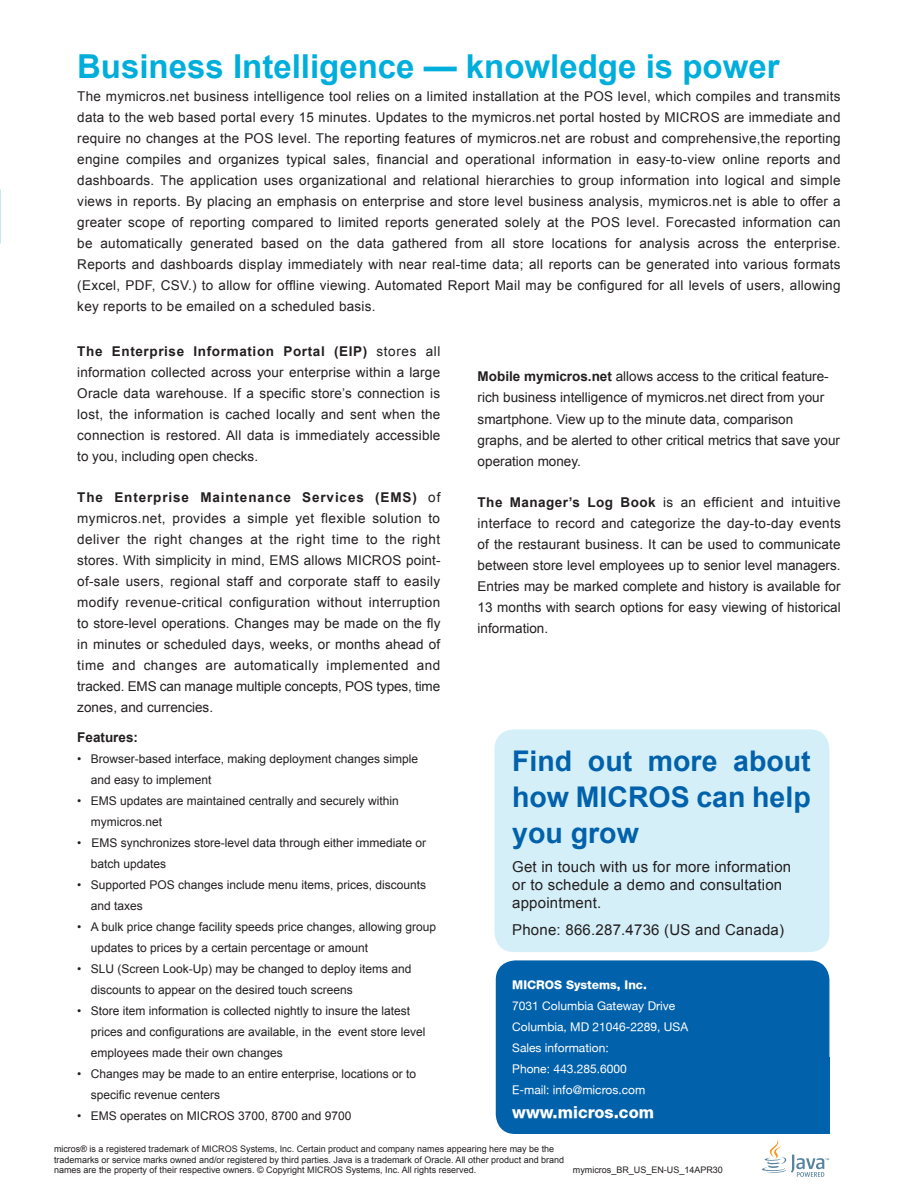
<style>
.page{position:relative;width:918px;height:1188px;background:#fff}
.page>*{position:absolute;margin:0;border:0;box-sizing:border-box;transform-origin:0 0}
.t1{font:700 33px "Arial";color:#00aedc}
.t2{font:700 28.5px/36px "Arial";color:#0161aa;text-align:justify}
.t3{font:800 16.5px "Helvetica Neue";color:#fff}
.t4{font:15px/18px "Arial";letter-spacing:.015em;color:#231f20}
.t5{font:13.5px/21px "Arial";color:#231f20;text-align:justify}
.t6{font:700 13.5px "Arial";color:#231f20}
.t7{font:12px/21px "Arial";color:#231f20}
.t8{font:12px/21px "Helvetica Neue Roman";color:#fff}
.t9{font:800 12px "Helvetica Neue";color:#fff}
.t10{font:9px/10.8px "Arial";color:#231f20}
.s1{font-weight:700}
</style>
<div class="page">
<div style="left:496px;top:960px;width:333px;height:174px;background:#0161aa;border-radius:19px"></div>
<div style="left:495px;top:729px;width:334px;height:223px;background:#d4eff8;border-radius:19px"></div>
<div style="left:573px;top:1058px;width:256px;height:76px;background:#0161aa"></div>
<svg style="left:762px;top:1140px;width:67px;height:37px"></svg>
<h1 class="t1" style="left:77px;top:44px;width:704px">Business Intelligence — knowledge is power</h1>
<p class="t5" style="left:77px;top:86px;width:765px">The mymicros.net business intelligence tool relies on a limited installation at the POS level, which compiles and transmits data to the web based portal every 15 minutes. Updates to the mymicros.net portal hosted by MICROS are immediate and require no changes at the POS level. The reporting features of mymicros.net are robust and comprehensive,the reporting engine compiles and organizes typical sales, financial and operational information in easy-to-view online reports and dashboards. The application uses organizational and relational hierarchies to group information into logical and simple views in reports. By placing an emphasis on enterprise and store level business analysis, mymicros.net is able to offer a greater scope of reporting compared to limited reports generated solely at the POS level. Forecasted information can be automatically generated based on the data gathered from all store locations for analysis across the enterprise.<br>Reports and dashboards display immediately with near real-time data; all reports can be generated into various formats (Excel, PDF, CSV.) to allow for offline viewing. Automated Report Mail may be configured for all levels of users, allowing key reports to be emailed on a scheduled basis.</p>
<p class="t5" style="left:77px;top:341px;width:365px"><span class="s1">The Enterprise Information Portal (EIP)</span> stores all information collected across your enterprise within a large Oracle data warehouse. If a specific store’s connection is lost, the information is cached locally and sent when the connection is restored. All data is immediately accessible to you, including open checks.</p>
<p class="t5" style="left:77px;top:487px;width:365px"><span class="s1">The Enterprise Maintenance Services (EMS)</span> of mymicros.net, provides a simple yet flexible solution to deliver the right changes at the right time to the right stores. With simplicity in mind, EMS allows MICROS point&shy;of-sale users, regional staff and corporate staff to easily modify revenue-critical configuration without interruption to store-level operations. Changes may be made on the fly in minutes or scheduled days, weeks, or months ahead of time and changes are automatically implemented and tracked. EMS can manage multiple concepts, POS types, time zones, and currencies.</p>
<p class="t6" style="left:77px;top:728px;width:62px">Features:</p>
<p class="t7" style="left:91px;top:748px;width:329px;text-indent:-14px">• Browser-based interface, making deployment changes simple and easy to implement</p>
<p class="t7" style="left:91px;top:790px;width:310px;text-indent:-14px">• EMS updates are maintained centrally and securely within mymicros.net</p>
<p class="t7" style="left:91px;top:832px;width:337px;text-indent:-14px">• EMS synchronizes store-level data through either immediate or batch updates</p>
<p class="t7" style="left:91px;top:874px;width:337px;text-indent:-14px">• Supported POS changes include menu items, prices, discounts and taxes</p>
<p class="t7" style="left:91px;top:916px;width:347px;text-indent:-14px">• A bulk price change facility speeds price changes, allowing group updates to prices by a certain percentage or amount</p>
<p class="t7" style="left:91px;top:958px;width:322px;text-indent:-14px">• SLU (Screen Look-Up) may be changed to deploy items and discounts to appear on the desired touch screens</p>
<p class="t7" style="left:91px;top:1000px;width:336px;text-indent:-14px">• Store item information is collected nightly to insure the latest prices and configurations are available, in the event store level employees made their own changes</p>
<p class="t7" style="left:91px;top:1063px;width:327px;text-indent:-14px">• Changes may be made to an entire enterprise, locations or to specific revenue centers</p>
<p class="t7" style="left:77px;top:1105px;width:276px">• EMS operates on MICROS 3700, 8700 and 9700</p>
<p class="t5" style="left:478px;top:366px;width:364px;text-align:left"><span class="s1">Mobile mymicros.net</span> allows access to the critical feature&shy;rich business intelligence of mymicros.net direct from your smartphone. View up to the minute data, comparison graphs, and be alerted to other critical metrics that save your operation money.</p>
<p class="t5" style="left:478px;top:492px;width:365px"><span class="s1">The Manager’s Log Book</span> is an efficient and intuitive interface to record and categorize the day-to-day events of the restaurant business. It can be used to communicate between store level employees up to senior level managers.<br>Entries may be marked complete and history is available for 13 months with search options for easy viewing of historical information.</p>
<h2 class="t2" style="left:512px;top:744px;width:300px">Find out more about how MICROS can help you grow</h2>
<p class="t4" style="left:512px;top:858px;width:281px">Get in touch with us for more information or to schedule a demo and consultation appointment.</p>
<p class="t4" style="left:512px;top:921px;width:273px">Phone: 866.287.4736 (US and Canada)</p>
<p class="t9" style="left:512px;top:978px;width:136px">MICROS Systems, Inc.</p>
<p class="t8" style="left:512px;top:996px;width:177px">7031 Columbia Gateway Drive<br>Columbia, MD 21046-2289, USA<br>Sales information:<br>Phone: 443.285.6000<br>E-mail: info@micros.com</p>
<p class="t3" style="left:512px;top:1103px;width:143px">www.micros.com</p>
<p class="t10" style="left:54px;top:1143px;width:512px">micros® is a registered trademark of MICROS Systems, Inc. Certain product and company names appearing here may be the trademarks or service marks owned and/or registered by third parties. Java is a trademark of Oracle. All other product and brand names are the property of their respective owners. © Copyright MICROS Systems, Inc. All rights reserved.</p>
<p class="t10" style="left:573px;top:1165px;width:152px">mymicros_BR_US_EN-US_14APR30</p>
</div>
